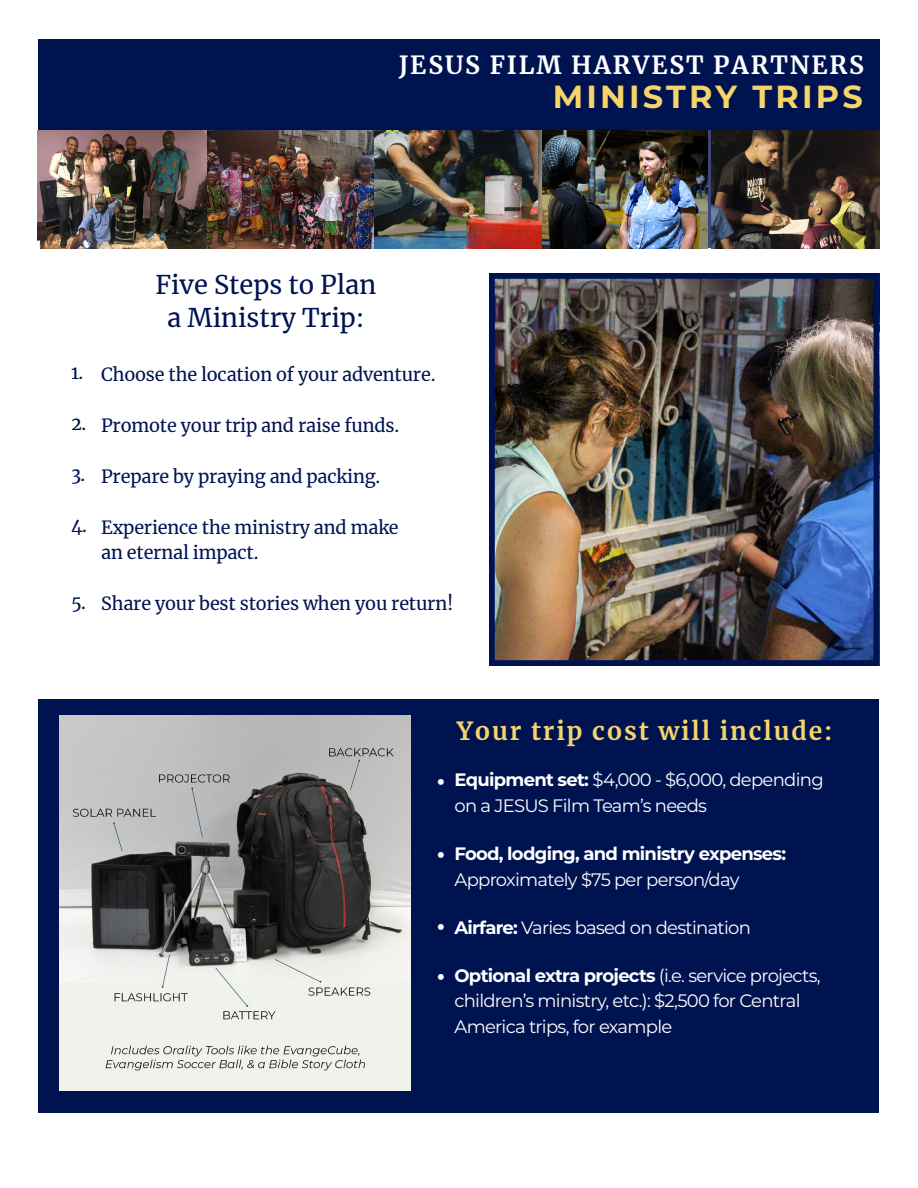
<style>
.page{position:relative;width:918px;height:1188px;background:#fff}
.page>*{position:absolute;margin:0;border:0;box-sizing:border-box;transform-origin:0 0}
.t1{font:700 31.95px "Montserrat";letter-spacing:.1em;color:#f5d46a}
.t2{font:25.5px/33px "Merriweather";color:#001351;text-align:center}
.t3{font:700 24.75px "Merriweather";letter-spacing:.075em;color:#f5d46a}
.t4{font:700 24.75px "Merriweather";letter-spacing:.075em;color:#fff}
.t5{font:18.9px "Libre Baskerville";color:#fff}
.t6{font:18px/25.5px "Montserrat";letter-spacing:-.04em;color:#fff}
.t7{font:18px/25.5px "Merriweather";letter-spacing:-.01em;color:#001351}
.t8{font:700 18px "Montserrat";letter-spacing:-.04em;color:#fff}
.s1{font-weight:700}
</style>
<div class="page">
<div style="left:38px;top:39px;width:841px;height:91px;background:#001351"></div>
<img style="left:206px;top:130px;width:168px;height:118px">
<img style="left:38px;top:130px;width:168px;height:118px">
<img style="left:374px;top:130px;width:169px;height:118px">
<img style="left:543px;top:130px;width:168px;height:118px">
<img style="left:711px;top:131px;width:168px;height:117px">
<img style="left:496px;top:280px;width:376px;height:379px">
<div style="left:489px;top:273px;width:390px;height:393px;border:6px solid #001351"></div>
<div style="left:38px;top:700px;width:840px;height:413px;background:#001351"></div>
<img style="left:60px;top:715px;width:351px;height:375px">
<h3 class="t4" style="left:399px;top:48px;width:467px">JESUS FILM HARVEST PARTNERS</h3>
<h1 class="t1" style="left:553px;top:74px;width:312px">MINISTRY TRIPS</h1>
<p class="t7" style="left:71px;top:359px;width:14px">1.</p>
<p class="t7" style="left:71px;top:410px;width:16px">2.</p>
<p class="t7" style="left:71px;top:461px;width:16px">3.</p>
<p class="t7" style="left:71px;top:512px;width:17px">4.</p>
<p class="t7" style="left:71px;top:589px;width:16px">5.</p>
<h2 class="t2" style="left:155px;top:268px;width:223px">Five Steps to Plan a Ministry Trip:</h2>
<p class="t7" style="left:101px;top:361px;width:336px">Choose the location of your adventure.</p>
<p class="t7" style="left:101px;top:412px;width:299px">Promote your trip and raise funds.</p>
<p class="t7" style="left:101px;top:463px;width:281px">Prepare by praying and packing.</p>
<p class="t7" style="left:101px;top:514px;width:299px">Experience the ministry and make an eternal impact.</p>
<p class="t7" style="left:101px;top:590px;width:354px">Share your best stories when you return!</p>
<p class="t5" style="left:436px;top:771px;width:10px">•</p>
<p class="t5" style="left:436px;top:843px;width:10px">•</p>
<p class="t5" style="left:436px;top:916px;width:10px">•</p>
<p class="t5" style="left:436px;top:965px;width:10px">•</p>
<h3 class="t3" style="left:457px;top:714px;width:377px">Your trip cost will include:</h3>
<p class="t6" style="left:455px;top:767px;width:371px"><span class="s1">Equipment set:</span> $4,000 - $6,000, depending on a JESUS Film Team’s needs</p>
<p class="t8" style="left:455px;top:841px;width:333px">Food, lodging, and ministry expenses:</p>
<p class="t6" style="left:455px;top:866px;width:287px">Approximately $75 per person/day</p>
<p class="t6" style="left:455px;top:914px;width:298px"><span class="s1">Airfare:</span> Varies based on destination</p>
<p class="t6" style="left:455px;top:962px;width:368px"><span class="s1">Optional extra projects</span> (i.e. service projects, children’s ministry, etc.): $2,500 for Central<br>America trips, for example</p>
</div>
